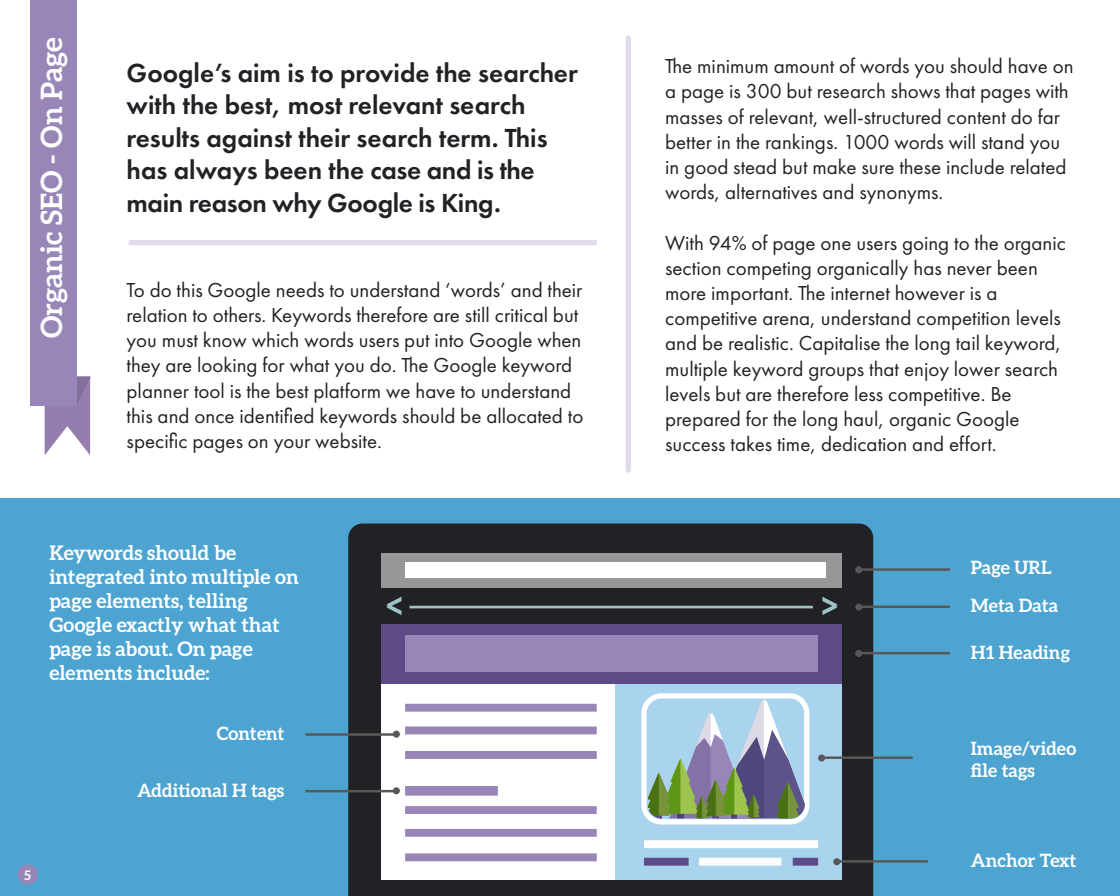
<style>
.page{position:relative;width:1120px;height:896px;background:#fff}
.page>*{position:absolute;margin:0;border:0;box-sizing:border-box;transform-origin:0 0}
.t1{font:800 33.25px "Futura PT";color:#a0c3c6}
.t2{font:700 29.4px "Aleo";color:#fff}
.t3{font:600 27.12px/32.6px "Futura PT";color:#222226}
.t4{font:21px/25.2px "Futura PT";color:#222226}
.t5{font:700 20.12px/24.2px "Aleo";color:#fff}
.t6{font:700 18.38px/37.5px "Aleo";color:#fff}
.t7{font:700 13.12px "Aleo";color:#fff}
</style>
<div class="page">
<div style="left:0;top:498px;width:1120px;height:398px;background:#4ea4d1"></div>
<div style="left:348px;top:524px;width:525px;height:372px;background:#222226"></div>
<div style="left:382px;top:624px;width:460px;height:256px;background:#aad4ee"></div>
<div style="left:382px;top:624px;width:233px;height:256px;background:#fff"></div>
<div style="left:382px;top:553px;width:460px;height:34px;background:#979797"></div>
<div style="left:405px;top:562px;width:421px;height:16px;background:#fff"></div>
<div style="left:405px;top:704px;width:192px;height:8px;background:#9986b9"></div>
<div style="left:405px;top:727px;width:192px;height:7px;background:#9986b9"></div>
<div style="left:405px;top:751px;width:192px;height:8px;background:#9986b9"></div>
<div style="left:405px;top:806px;width:192px;height:8px;background:#9986b9"></div>
<div style="left:405px;top:786px;width:93px;height:10px;background:#9986b9"></div>
<div style="left:405px;top:829px;width:192px;height:8px;background:#9986b9"></div>
<div style="left:644px;top:840px;width:174px;height:8px;background:#fff"></div>
<div style="left:793px;top:858px;width:25px;height:8px;background:#5c4b86"></div>
<div style="left:699px;top:858px;width:82px;height:8px;background:#fff"></div>
<div style="left:644px;top:858px;width:45px;height:8px;background:#5c4b86"></div>
<div style="left:405px;top:853px;width:192px;height:8px;background:#9986b9"></div>
<div style="left:382px;top:624px;width:460px;height:60px;background:#5c4b86"></div>
<div style="left:405px;top:636px;width:413px;height:36px;background:#9986b9"></div>
<hr style="left:410px;top:606px;width:403px;height:2px;background:#a0c3c6">
<div style="left:626px;top:38px;width:5px;height:432px;background:#e0daea"></div>
<div style="left:129px;top:240px;width:468px;height:5px;background:#e0daea"></div>
<svg style="left:45px;top:377px;width:46px;height:78px"></svg>
<div style="left:31px;top:0;width:46px;height:405px;background:#9986b9"></div>
<svg style="left:641px;top:693px;width:168px;height:132px"></svg>
<hr style="left:305px;top:790px;width:89px;height:2px;background:#585857">
<div style="left:393px;top:787px;width:7px;height:7px;background:#585857;border-radius:50%"></div>
<hr style="left:305px;top:733px;width:89px;height:3px;background:#585857">
<div style="left:393px;top:731px;width:7px;height:7px;background:#585857;border-radius:50%"></div>
<hr style="left:861px;top:568px;width:89px;height:3px;background:#585857">
<div style="left:855px;top:566px;width:7px;height:7px;background:#585857;border-radius:50%"></div>
<hr style="left:861px;top:606px;width:89px;height:2px;background:#585857">
<div style="left:855px;top:604px;width:7px;height:7px;background:#585857;border-radius:50%"></div>
<hr style="left:861px;top:652px;width:89px;height:2px;background:#585857">
<div style="left:855px;top:650px;width:7px;height:7px;background:#585857;border-radius:50%"></div>
<hr style="left:824px;top:756px;width:89px;height:3px;background:#585857">
<div style="left:818px;top:755px;width:7px;height:7px;background:#585857;border-radius:50%"></div>
<hr style="left:839px;top:860px;width:89px;height:3px;background:#585857">
<div style="left:833px;top:858px;width:7px;height:7px;background:#585857;border-radius:50%"></div>
<div style="left:17px;top:864px;width:21px;height:21px;background:#9986b9;border-radius:50%"></div>
<h2 class="t2" style="left:35px;top:338px;width:303px;rotate:-90deg">Organic SEO - On Page</h2>
<p class="t3" style="left:127px;top:56px;width:453px">Google’s aim is to provide the searcher with the best, most relevant search results against their search term. This has always been the case and is the main reason why Google is King.</p>
<p class="t4" style="left:665px;top:53px;width:410px">The minimum amount of words you should have on a page is 300 but research shows that pages with masses of relevant, well-structured content do far better in the rankings. 1000 words will stand you in good stead but make sure these include related words, alternatives and synonyms.</p>
<p class="t4" style="left:665px;top:230px;width:402px">With 94% of page one users going to the organic section competing organically has never been more important. The internet however is a competitive arena, understand competition levels and be realistic. Capitalise the long tail keyword, multiple keyword groups that enjoy lower search levels but are therefore less competitive. Be prepared for the long haul, organic Google success takes time, dedication and effort.</p>
<p class="t4" style="left:127px;top:277px;width:458px">To do this Google needs to understand ‘words’ and their relation to others. Keywords therefore are still critical but you must know which words users put into Google when they are looking for what you do. The Google keyword planner tool is the best platform we have to understand this and once identified keywords should be allocated to specific pages on your website.</p>
<p class="t5" style="left:49px;top:540px;width:251px">Keywords should be integrated into multiple on page elements, telling<br>Google exactly what that page is about. On page elements include:</p>
<p class="t6" style="left:217px;top:715px;width:69px">Content</p>
<p class="t6" style="left:137px;top:772px;width:149px">Additional H tags</p>
<p class="t7" style="left:24px;top:867px;width:8px">5</p>
<h1 class="t1" style="left:386px;top:585px;width:18px">&lt;</h1>
<h1 class="t1" style="left:821px;top:585px;width:18px">&gt;</h1>
<p class="t6" style="left:971px;top:548px;width:89px">Page URL<br>Meta Data</p>
<p class="t6" style="left:971px;top:633px;width:101px">H1 Heading</p>
<p class="t6" style="left:971px;top:737px;width:107px;line-height:22.1px">Image/video file tags</p>
<p class="t6" style="left:971px;top:842px;width:107px">Anchor Text</p>
</div>
